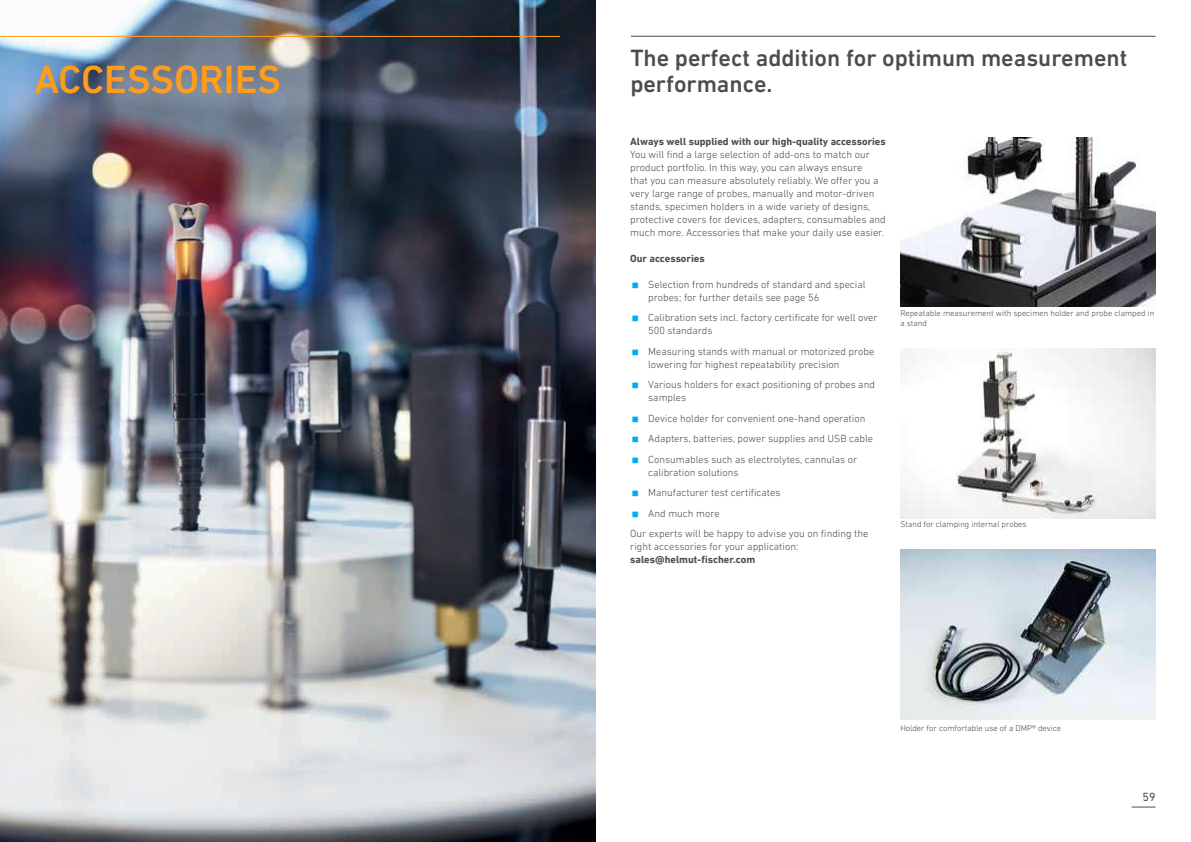
<style>
.page{position:relative;width:1191px;height:842px;background:#fff}
.page>*{position:absolute;margin:0;border:0;box-sizing:border-box;transform-origin:0 0}
.t1{font:500 40px "DIN Next LT Pro";color:#ff9d1b}
.t2{font:700 40px "DIN Next LT Pro";color:#00aeef}
.t3{font:500 24px "DIN Next LT Pro";color:#4b4c4d}
.t4{font:12px "DIN Next LT Pro";color:#4b4c4d}
.t5{font:300 10.5px/13px "DIN Next LT Pro";color:#4b4c4d}
.t6{font:700 10.5px "DIN Next LT Pro";color:#4b4c4d}
.t7{font:300 8.5px/10px "DIN Next LT Pro";color:#4b4c4d}
</style>
<div class="page">
<img style="left:0;top:0;width:595px;height:842px">
<img style="left:900px;top:550px;width:255px;height:169px">
<svg style="left:1131px;top:807px;width:24px;height:1px"></svg>
<img style="left:900px;top:137px;width:255px;height:170px">
<img style="left:900px;top:349px;width:255px;height:169px">
<hr style="left:631px;top:36px;width:524px;height:1px;background:#4b4c4d">
<hr style="left:0;top:36px;width:560px;height:1px;background:#ff9d1b">
<h2 class="t3" style="left:630px;top:44px;width:498px">The perfect addition for optimum measurement</h2>
<h1 class="t1" style="left:35px;top:56px;width:248px">ACCESSORIES</h1>
<h2 class="t3" style="left:630px;top:70px;width:144px">performance.</h2>
<p class="t6" style="left:630px;top:135px;width:257px">Always well supplied with our high-quality accessories</p>
<p class="t5" style="left:630px;top:148px;width:257px">You will find a large selection of add-ons to match our product portfolio. In this way, you can always ensure<br>that you can measure absolutely reliably. We offer you a very large range of probes, manually and motor-driven stands, specimen holders in a wide variety of designs, protective covers for devices, adapters, consumables and much more. Accessories that make your daily use easier.</p>
<p class="t6" style="left:630px;top:252px;width:76px">Our accessories</p>
<h1 class="t2" style="left:630px;top:259px;width:12px">∙</h1>
<p class="t5" style="left:648px;top:277px;width:219px">Selection from hundreds of standard and special probes; for further details see page 56</p>
<h1 class="t2" style="left:630px;top:292px;width:12px">∙</h1>
<p class="t5" style="left:648px;top:311px;width:231px">Calibration sets incl. factory certificate for well over<br>500 standards</p>
<h1 class="t2" style="left:630px;top:326px;width:12px">∙</h1>
<p class="t5" style="left:648px;top:344px;width:228px">Measuring stands with manual or motorized probe lowering for highest repeatability precision</p>
<h1 class="t2" style="left:630px;top:359px;width:12px">∙</h1>
<p class="t5" style="left:648px;top:378px;width:228px">Various holders for exact positioning of probes and samples</p>
<h1 class="t2" style="left:630px;top:393px;width:12px">∙</h1>
<p class="t5" style="left:648px;top:411px;width:219px">Device holder for convenient one-hand operation</p>
<h1 class="t2" style="left:630px;top:413px;width:12px">∙</h1>
<p class="t5" style="left:648px;top:432px;width:226px">Adapters, batteries, power supplies and USB cable</p>
<h1 class="t2" style="left:630px;top:434px;width:12px">∙</h1>
<p class="t5" style="left:648px;top:452px;width:211px">Consumables such as electrolytes, cannulas or calibration solutions</p>
<h1 class="t2" style="left:630px;top:467px;width:12px">∙</h1>
<p class="t5" style="left:648px;top:486px;width:134px">Manufacturer test certificates</p>
<h1 class="t2" style="left:630px;top:488px;width:12px">∙</h1>
<p class="t5" style="left:630px;top:503px;width:240px;line-height:20.5px;text-indent:18px">And much more<br>Our experts will be happy to advise you on finding the</p>
<p class="t5" style="left:630px;top:540px;width:170px">right accessories for your application:</p>
<p class="t6" style="left:630px;top:553px;width:126px">sales@helmut-fischer.com</p>
<p class="t7" style="left:900px;top:308px;width:255px">Repeatable measurement with specimen holder and probe clamped in a stand</p>
<p class="t7" style="left:900px;top:519px;width:128px">Stand for clamping internal probes</p>
<p class="t7" style="left:900px;top:723px;width:162px">Holder for comfortable use of a DMP® device</p>
<p class="t4" style="left:1142px;top:790px;width:15px">59</p>
</div>
